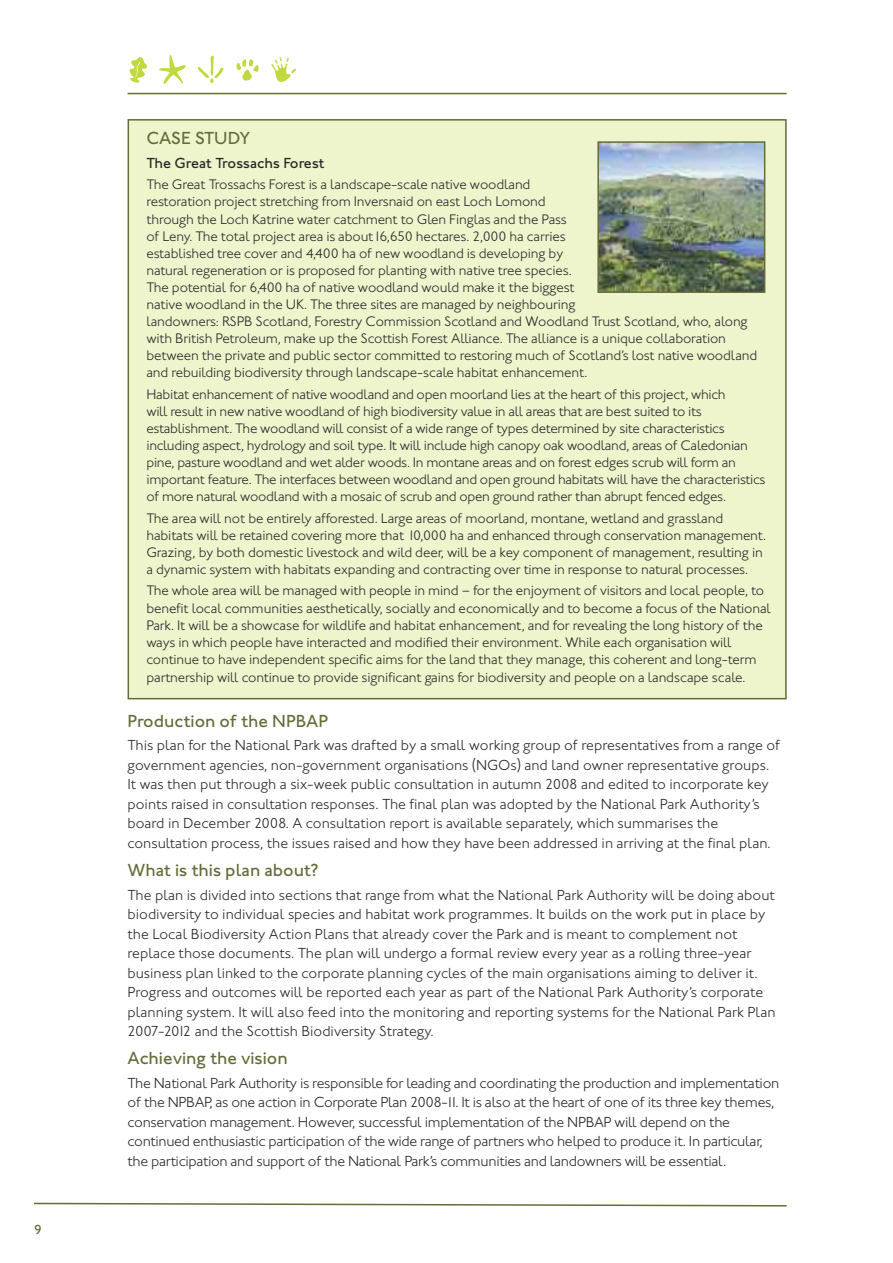
<style>
.page{position:relative;width:893px;height:1263px;background:#fff}
.page>*{position:absolute;margin:0;border:0;box-sizing:border-box;transform-origin:0 0}
.t1{font:500 18px "Johnston ITC";color:#646c3a}
.t2{font:300 15px/19.5px "Johnston ITC";letter-spacing:-.005em;color:#272627}
.t3{font:500 15px "Johnston ITC";color:#272627}
.t4{font:300 14.25px/17.1px "Johnston ITC";letter-spacing:-.01em;color:#272627}
.t5{font:500 13.5px "Johnston ITC";color:#646c3a}
</style>
<div class="page">
<div style="left:129px;top:121px;width:656px;height:577px;background:#eef4cc"></div>
<svg style="left:34px;top:1202px;width:753px;height:5px"></svg>
<svg style="left:129px;top:57px;width:18px;height:26px"></svg>
<svg style="left:271px;top:57px;width:25px;height:25px"></svg>
<svg style="left:237px;top:59px;width:22px;height:22px"></svg>
<svg style="left:159px;top:55px;width:27px;height:29px"></svg>
<svg style="left:197px;top:55px;width:27px;height:28px"></svg>
<hr style="left:128px;top:93px;width:659px;height:1px;background:#646c3a">
<img style="left:600px;top:144px;width:162px;height:146px">
<div style="left:597px;top:141px;width:168px;height:152px;border:2px solid #646c3a"></div>
<p class="t5" style="left:34px;top:1225px;width:9px">9</p>
<p class="t1" style="left:146px;top:132px;width:105px">CASE STUDY</p>
<p class="t3" style="left:146px;top:158px;width:180px">The Great Trossachs Forest</p>
<p class="t4" style="left:146px;top:178px;width:612px">The Great Trossachs Forest is a landscape-scale native woodland<br>restoration project stretching from Inversnaid on east Loch Lomond<br>through the Loch Katrine water catchment to Glen Finglas and the Pass<br>of Leny. The total project area is about16,650 hectares. 2,000 ha carries<br>established tree cover and 4,400 ha of new woodland is developing by<br>natural regeneration or is proposed for planting with native tree species.<br>The potential for 6,400 ha of native woodland would make it the biggest<br>native woodland in the UK. The three sites are managed by neighbouring<br>landowners: RSPB Scotland, Forestry Commission Scotland and Woodland Trust Scotland, who, along with British Petroleum, make up the Scottish Forest Alliance. The alliance is a unique collaboration between the private and public sector committed to restoring much of Scotland’s lost native woodland and rebuilding biodiversity through landscape-scale habitat enhancement.</p>
<p class="t4" style="left:146px;top:387px;width:621px">Habitat enhancement of native woodland and open moorland lies at the heart of this project, which<br>will result in new native woodland of high biodiversity value in all areas that are best suited to its establishment. The woodland will consist of a wide range of types determined by site characteristics including aspect, hydrology and soil type. It will include high canopy oak woodland, areas of Caledonian pine, pasture woodland and wet alder woods. In montane areas and on forest edges scrub will form an important feature. The interfaces between woodland and open ground habitats will have the characteristics of more natural woodland with a mosaic of scrub and open ground rather than abrupt fenced edges.</p>
<p class="t4" style="left:146px;top:511px;width:621px">The area will not be entirely afforested. Large areas of moorland, montane, wetland and grassland habitats will be retained covering more that 10,000 ha and enhanced through conservation management.<br>Grazing, by both domestic livestock and wild deer, will be a key component of management, resulting in a dynamic system with habitats expanding and contracting over time in response to natural processes.</p>
<p class="t4" style="left:146px;top:584px;width:626px">The whole area will be managed with people in mind – for the enjoyment of visitors and local people, to benefit local communities aesthetically, socially and economically and to become a focus of the National Park. It will be a showcase for wildlife and habitat enhancement, and for revealing the long history of the ways in which people have interacted and modified their environment. While each organisation will continue to have independent specific aims for the land that they manage, this coherent and long-term partnership will continue to provide significant gains for biodiversity and people on a landscape scale.</p>
<p class="t1" style="left:128px;top:714px;width:202px">Production of the NPBAP</p>
<p class="t2" style="left:128px;top:737px;width:654px">This plan for the National Park was drafted by a small working group of representatives from a range of government agencies, non-government organisations (NGOs) and land owner representative groups.<br>It was then put through a six-week public consultation in autumn 2008 and edited to incorporate key points raised in consultation responses. The final plan was adopted by the National Park Authority’s board in December 2008. A consultation report is available separately, which summarises the consultation process, the issues raised and how they have been addressed in arriving at the final plan.</p>
<p class="t1" style="left:128px;top:864px;width:192px">What is this plan about?</p>
<p class="t2" style="left:128px;top:887px;width:649px">The plan is divided into sections that range from what the National Park Authority will be doing about biodiversity to individual species and habitat work programmes. It builds on the work put in place by the Local Biodiversity Action Plans that already cover the Park and is meant to complement not replace those documents. The plan will undergo a formal review every year as a rolling three-year business plan linked to the corporate planning cycles of the main organisations aiming to deliver it.<br>Progress and outcomes will be reported each year as part of the National Park Authority’s corporate planning system. It will also feed into the monitoring and reporting systems for the National Park Plan 2007-2012 and the Scottish Biodiversity Strategy.</p>
<p class="t1" style="left:128px;top:1052px;width:162px">Achieving the vision</p>
<p class="t2" style="left:128px;top:1075px;width:653px">The National Park Authority is responsible for leading and coordinating the production and implementation of the NPBAP, as one action in Corporate Plan 2008-11. It is also at the heart of one of its three key themes, conservation management. However, successful implementation of the NPBAP will depend on the continued enthusiastic participation of the wide range of partners who helped to produce it. In particular, the participation and support of the National Park’s communities and landowners will be essential.</p>
</div>
